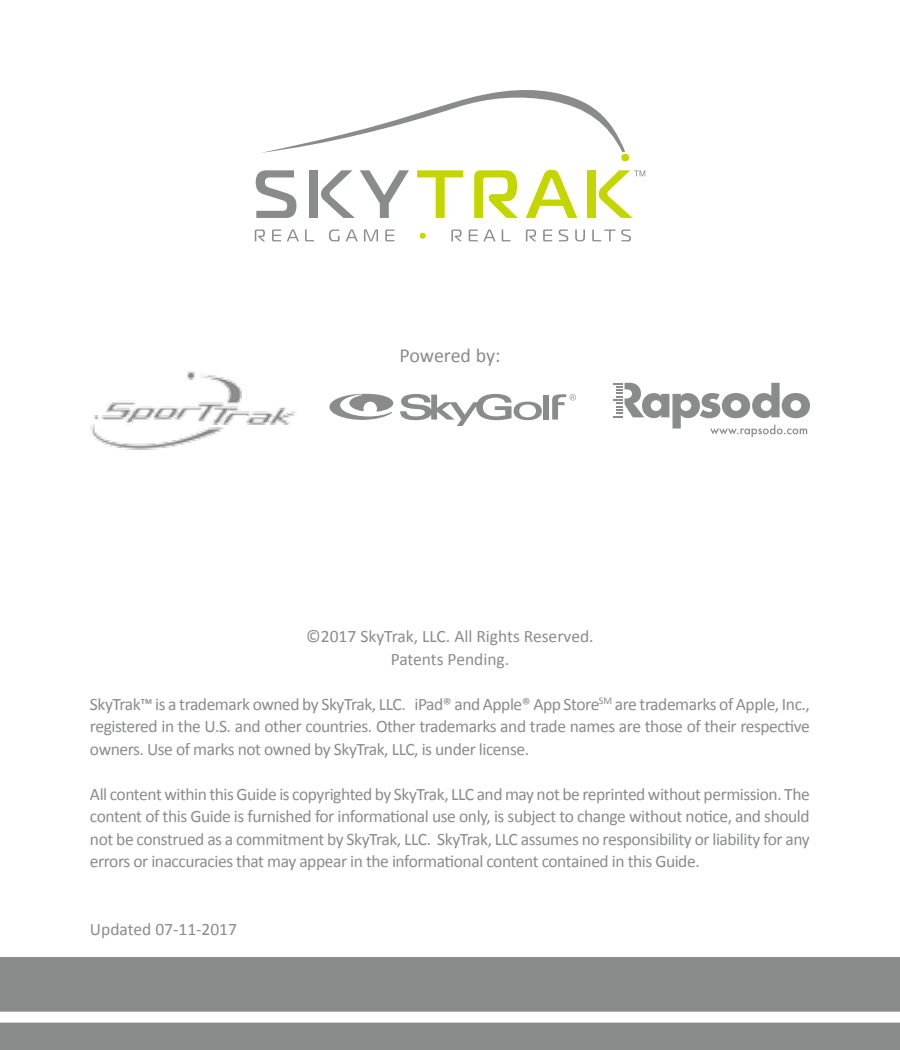
<style>
.page{position:relative;width:900px;height:1050px;background:#fff}
.page>*{position:absolute;margin:0;border:0;box-sizing:border-box;transform-origin:0 0}
.t1{font:20px "Calibri";letter-spacing:-.005em;color:#8a8c8c}
.t2{font:17.5px/22.5px "Calibri";letter-spacing:-.025em;color:#8a8c8c;text-align:justify}
.t3{font:17.5px/22.5px "Calibri";color:#8a8c8c;text-align:center}
</style>
<div class="page">
<div style="left:0;top:957px;width:900px;height:93px;background:#8a8c8c"></div>
<svg style="left:0;top:1011px;width:900px;height:12px;background:#f4f4f4"></svg>
<img style="left:90px;top:370px;width:206px;height:80px">
<svg style="left:256px;top:170px;width:40px;height:48px"></svg>
<div style="left:309px;top:170px;width:9px;height:48px;background:#8a8c8c"></div>
<svg style="left:321px;top:170px;width:88px;height:48px"></svg>
<svg style="left:417px;top:170px;width:46px;height:48px"></svg>
<svg style="left:474px;top:170px;width:44px;height:48px"></svg>
<svg style="left:526px;top:170px;width:51px;height:48px"></svg>
<div style="left:587px;top:170px;width:9px;height:48px;background:#c4d600"></div>
<svg style="left:255px;top:229px;width:10px;height:12px"></svg>
<svg style="left:272px;top:229px;width:9px;height:12px"></svg>
<svg style="left:287px;top:229px;width:12px;height:12px"></svg>
<svg style="left:305px;top:229px;width:9px;height:12px"></svg>
<svg style="left:329px;top:229px;width:11px;height:12px"></svg>
<svg style="left:346px;top:229px;width:12px;height:12px"></svg>
<svg style="left:364px;top:229px;width:14px;height:13px"></svg>
<svg style="left:385px;top:229px;width:9px;height:12px"></svg>
<svg style="left:420px;top:233px;width:6px;height:6px"></svg>
<svg style="left:451px;top:229px;width:11px;height:12px"></svg>
<svg style="left:469px;top:229px;width:27px;height:12px"></svg>
<svg style="left:502px;top:229px;width:9px;height:12px"></svg>
<svg style="left:526px;top:229px;width:10px;height:12px"></svg>
<svg style="left:543px;top:229px;width:9px;height:12px"></svg>
<svg style="left:559px;top:229px;width:9px;height:12px"></svg>
<svg style="left:575px;top:229px;width:10px;height:13px"></svg>
<svg style="left:592px;top:229px;width:23px;height:12px"></svg>
<svg style="left:621px;top:229px;width:10px;height:12px"></svg>
<svg style="left:262px;top:90px;width:363px;height:64px"></svg>
<div style="left:621px;top:154px;width:8px;height:7px;background:#c4d600;border-radius:50%"></div>
<svg style="left:599px;top:170px;width:46px;height:48px"></svg>
<svg style="left:613px;top:383px;width:197px;height:54px"></svg>
<svg style="left:329px;top:394px;width:64px;height:26px"></svg>
<svg style="left:400px;top:394px;width:142px;height:32px"></svg>
<div style="left:544px;top:395px;width:5px;height:25px;background:#8a8c8c"></div>
<svg style="left:552px;top:394px;width:24px;height:26px"></svg>
<p class="t1" style="left:400px;top:343px;width:102px">Powered by:</p>
<p class="t3" style="left:306px;top:625px;width:289px">©2017 SkyTrak, LLC. All Rights Reserved.<br>Patents Pending.</p>
<p class="t2" style="left:90px;top:693px;width:721px">SkyTrak™ is a trademark owned by SkyTrak, LLC. iPad® and Apple® App Store<sup>SM</sup> are trademarks of Apple, Inc., registered in the U.S. and other countries. Other trademarks and trade names are those of their respective owners. Use of marks not owned by SkyTrak, LLC, is under license.</p>
<p class="t2" style="left:90px;top:783px;width:721px">All content within this Guide is copyrighted by SkyTrak, LLC and may not be reprinted without permission. The content of this Guide is furnished for informational use only, is subject to change without notice, and should not be construed as a commitment by SkyTrak, LLC. SkyTrak, LLC assumes no responsibility or liability for any errors or inaccuracies that may appear in the informational content contained in this Guide.</p>
<p class="t3" style="left:90px;top:918px;width:149px">Updated 07-11-2017</p>
</div>
